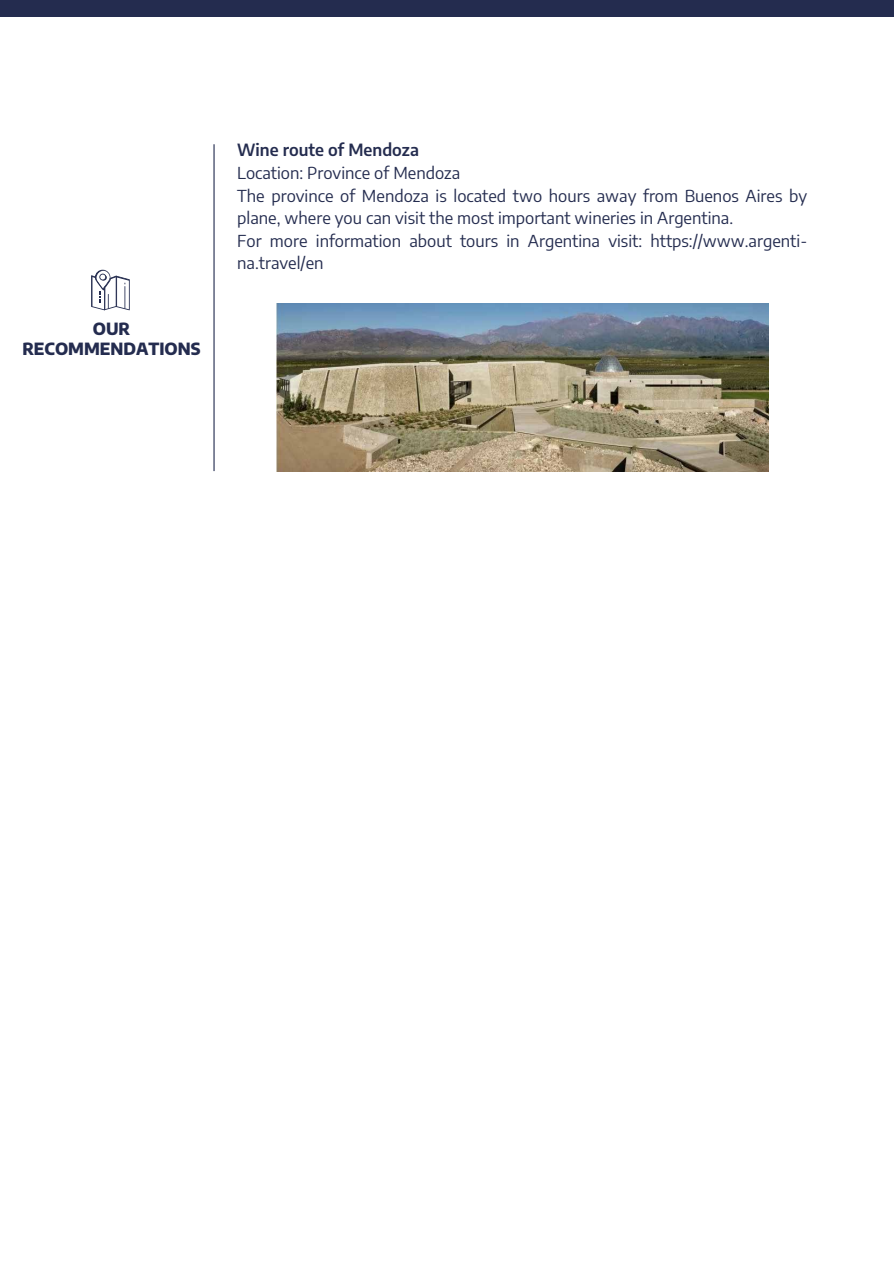
<style>
.page{position:relative;width:894px;height:1264px;background:#fff}
.page>*{position:absolute;margin:0;border:0;box-sizing:border-box;transform-origin:0 0}
.t1{font:16.5px/22.5px "Encode Sans";color:#242c4f}
.t2{font:800 16.5px/19.8px "Encode Sans";color:#242c4f;text-align:center}
.t3{font:600 16.5px "Encode Sans";color:#242c4f}
</style>
<div class="page">
<div style="left:0;top:0;width:893px;height:16px;background:#242c4f"></div>
<hr style="left:213px;top:144px;width:1px;height:327px;background:#242c4f">
<img style="left:276px;top:304px;width:492px;height:167px">
<svg style="left:91px;top:270px;width:39px;height:40px"></svg>
<p class="t2" style="left:22px;top:318px;width:180px">OUR<br>RECOMMENDATIONS</p>
<p class="t3" style="left:237px;top:138px;width:183px">Wine route of Mendoza</p>
<p class="t1" style="left:237px;top:161px;width:571px">Location: Province of Mendoza<br>The province of Mendoza is located two hours away from Buenos Aires by plane, where you can visit the most important wineries in Argentina.<br>For more information about tours in Argentina visit: https://www.argenti&shy;na.travel/en</p>
</div>
